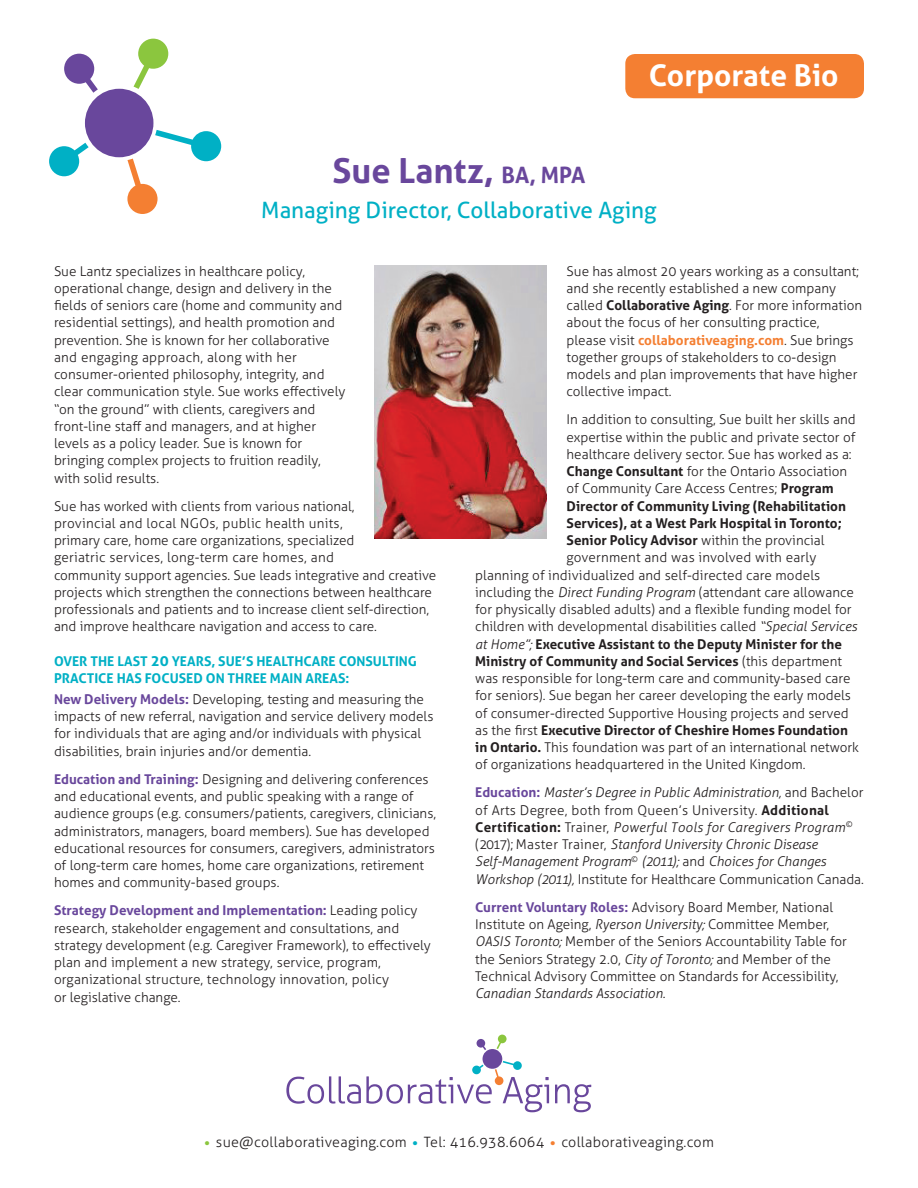
<style>
.page{position:relative;width:918px;height:1188px;background:#fff}
.page>*{position:absolute;margin:0;border:0;box-sizing:border-box;transform-origin:0 0}
.t1{font:700 34.5px "Aller";color:#69479c}
.t2{font:700 30px "Aller";color:#fff}
.t3{font:22.5px "Aller";color:#00b0c5}
.t4{font:300 14.25px "Aller";letter-spacing:.02em;color:#231f20}
.body_text{font:300 13.5px/17.2px "Aller";color:#231f20}
.body_text-2{font:italic 300 13.5px/17.2px "Aller";color:#231f20}
.body_text-3{font:700 13.5px "Aller";color:#231f20}
.subheading{font:700 13.5px/17.2px "Aller";color:#00b0c5}
.s1{font-size:22.5px}
.s2{font-size:15px}
.s3{font-weight:700;color:#69479c}
.s4{font-weight:700}
.s5{font-weight:700;color:#f47f32}
.s6{font-weight:300}
.s7{font-style:italic}
.s8{font-weight:300;font-style:italic}
.s9{font-weight:700;font-style:normal;color:#69479c}
.s10{font-style:normal}
.s11{font-weight:700;font-style:normal}
.s12{font-size:18px;color:#8bc63e}
.s13{font-size:18px;color:#00b0c5}
.s14{font-size:18px;color:#f47f32}
</style>
<div class="page">
<svg style="left:555px;top:1084px;width:36px;height:28px"></svg>
<svg style="left:497px;top:1035px;width:10px;height:14px"></svg>
<svg style="left:477px;top:1039px;width:9px;height:11px"></svg>
<svg style="left:286px;top:1061px;width:263px;height:51px"></svg>
<div style="left:483px;top:1049px;width:19px;height:20px;background:#69479c;border-radius:50%"></div>
<img style="left:375px;top:266px;width:171px;height:273px">
<svg style="left:49px;top:143px;width:40px;height:33px"></svg>
<svg style="left:134px;top:39px;width:34px;height:50px"></svg>
<svg style="left:64px;top:54px;width:34px;height:39px"></svg>
<svg style="left:127px;top:130px;width:94px;height:84px"></svg>
<div style="left:85px;top:89px;width:68px;height:68px;background:#69479c;border-radius:50%"></div>
<div style="left:625px;top:54px;width:239px;height:44px;background:#f47f32;border-radius:10px"></div>
<p class="t2" style="left:649px;top:57px;width:191px">Corporate Bio</p>
<p class="t1" style="left:333px;top:150px;width:254px">Sue Lantz, <span class="s1">BA, MPA</span></p>
<p class="t3" style="left:261px;top:196px;width:397px">Managing Director, Collaborative Aging</p>
<p class="body_text" style="left:54px;top:262px;width:293px">Sue Lantz specializes in healthcare policy, operational change, design and delivery in the fields of seniors care (home and community and residential settings), and health promotion and prevention. She is known for her collaborative and engaging approach, along with her consumer-oriented philosophy, integrity, and clear communication style. Sue works effectively “on the ground” with clients, caregivers and front-line staff and managers, and at higher levels as a policy leader. Sue is known for bringing complex projects to fruition readily, with solid results.</p>
<p class="body_text" style="left:54px;top:497px;width:384px">Sue has worked with clients from various national,<br>provincial and local NGOs, public health units,<br>primary care, home care organizations, specialized<br>geriatric services, long-term care homes, and<br>community support agencies. Sue leads integrative and creative projects which strengthen the connections between healthcare professionals and patients and to increase client self-direction, and improve healthcare navigation and access to care.</p>
<p class="subheading" style="left:54px;top:653px;width:364px">OVER THE LAST <span class="s2">20</span> YEARS, SUE’S HEALTHCARE CONSULTING<br>PRACTICE HAS FOCUSED ON THREE MAIN AREAS:</p>
<p class="body_text" style="left:54px;top:691px;width:381px"><span class="s3">New Delivery Models:</span> Developing, testing and measuring the impacts of new referral, navigation and service delivery models for individuals that are aging and/or individuals with physical disabilities, brain injuries and/or dementia.</p>
<p class="body_text" style="left:54px;top:770px;width:384px"><span class="s3">Education and Training:</span> Designing and delivering conferences and educational events, and public speaking with a range of audience groups (e.g. consumers/patients, caregivers, clinicians, administrators, managers, board members). Sue has developed educational resources for consumers, caregivers, administrators of long-term care homes, home care organizations, retirement homes and community-based groups.</p>
<p class="body_text" style="left:54px;top:902px;width:378px"><span class="s3">Strategy Development and Implementation:</span> Leading policy research, stakeholder engagement and consultations, and strategy development (e.g. Caregiver Framework), to effectively plan and implement a new strategy, service, program, organizational structure, technology innovation, policy<br>or legislative change.</p>
<p class="body_text" style="left:567px;top:262px;width:297px">Sue has almost 20 years working as a consultant; and she recently established a new company called <span class="s4">Collaborative Aging</span>. For more information about the focus of her consulting practice, please visit <span class="s5">collaborativeaging.com</span>. Sue brings together groups of stakeholders to co-design models and plan improvements that have higher collective impact.</p>
<p class="body_text" style="left:567px;top:411px;width:291px">In addition to consulting, Sue built her skills and</p>
<p class="body_text" style="left:567px;top:428px;width:290px">expertise within the public and private sector of</p>
<p class="body_text" style="left:567px;top:446px;width:287px">healthcare delivery sector. Sue has worked as a:</p>
<p class="body_text" style="left:567px;top:463px;width:282px"><span class="s4">Change Consultant</span> for the Ontario Association</p>
<p class="body_text" style="left:567px;top:480px;width:269px">of Community Care Access Centres; <span class="s4">Program</span></p>
<p class="body_text-3" style="left:567px;top:498px;width:281px">Director of Community Living (Rehabilitation</p>
<p class="body_text-3" style="left:567px;top:515px;width:277px">Services), at a West Park Hospital in Toronto;</p>
<p class="body_text-3" style="left:567px;top:532px;width:259px">Senior Policy Advisor <span class="s6">within the provincial</span></p>
<p class="body_text" style="left:567px;top:549px;width:251px">government and was involved with early</p>
<p class="body_text" style="left:475px;top:566px;width:347px">planning of individualized and self-directed care models</p>
<p class="body_text" style="left:475px;top:584px;width:380px">including the <span class="s7">Direct Funding Program</span> (attendant care allowance</p>
<p class="body_text" style="left:475px;top:601px;width:378px">for physically disabled adults) and a flexible funding model for</p>
<p class="body_text" style="left:475px;top:618px;width:383px">children with developmental disabilities called <span class="s7">“Special Services</span></p>
<p class="body_text-3" style="left:475px;top:636px;width:368px"><span class="s8">at Home”;</span> Executive Assistant to the Deputy Minister for the</p>
<p class="body_text-3" style="left:475px;top:653px;width:368px">Ministry of Community and Social Services <span class="s6">(this department</span></p>
<p class="body_text" style="left:475px;top:670px;width:377px">was responsible for long-term care and community-based care</p>
<p class="body_text" style="left:475px;top:687px;width:377px">for seniors). Sue began her career developing the early models</p>
<p class="body_text" style="left:475px;top:704px;width:375px">of consumer-directed Supportive Housing projects and served</p>
<p class="body_text-3" style="left:475px;top:722px;width:374px"><span class="s6">as the first</span> Executive Director of Cheshire Homes Foundation</p>
<p class="body_text" style="left:475px;top:739px;width:385px"><span class="s4">in Ontario.</span> This foundation was part of an international network</p>
<p class="body_text" style="left:475px;top:756px;width:332px">of organizations headquartered in the United Kingdom.</p>
<p class="body_text-2" style="left:475px;top:784px;width:390px"><span class="s9">Education:</span> Master’s Degree in Public Administration, <span class="s10">and Bachelor of Arts Degree, both from Queen’s University.</span> <span class="s11">Additional Certification:</span> <span class="s10">Trainer,</span> Powerful Tools for Caregivers Program<sup>© </sup><span class="s10">(2017); Master Trainer,</span> Stanford University Chronic Disease Self-Management Program<sup>©</sup> (2011); <span class="s10">and</span> Choices for Changes Workshop (2011), <span class="s10">Institute for Healthcare Communication Canada.</span></p>
<p class="body_text" style="left:475px;top:898px;width:373px"><span class="s3">Current Voluntary Roles:</span> Advisory Board Member, National Institute on Ageing, <span class="s7">Ryerson University;</span> Committee Member, <span class="s7">OASIS Toronto;</span> Member of the Seniors Accountability Table for the Seniors Strategy 2.0, <span class="s7">City of Toronto;</span> and Member of the Technical Advisory Committee on Standards for Accessibility, <span class="s7">Canadian Standards Association.</span></p>
<p class="t4" style="left:204px;top:1134px;width:512px"><span class="s12">•</span> sue@collaborativeaging.com <span class="s13">•</span> Tel: 416.938.6064 <span class="s14">•</span> collaborativeaging.com</p>
</div>
